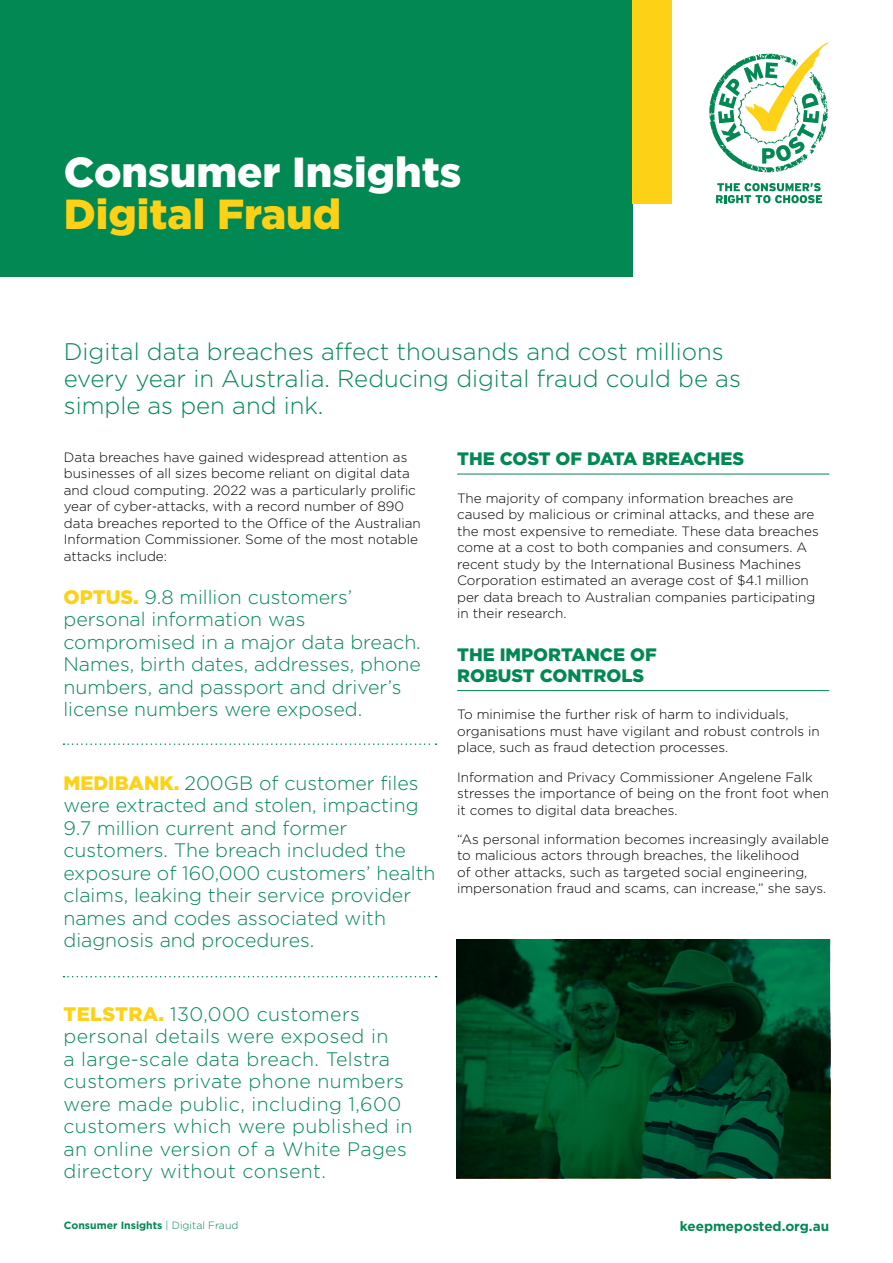
<style>
.page{position:relative;width:893px;height:1263px;background:#fff}
.page>*{position:absolute;margin:0;border:0;box-sizing:border-box;transform-origin:0 0}
.t1{font:900 42px "Gotham";color:#fff}
.t2{font:900 42px "Gotham";color:#fcd116}
.t3{font:300 24px/27px "Gotham";color:#028852}
.t4{font:300 19.5px/22.5px "Gotham";color:#028852}
.t5{font:300 19.5px/22.5px "Gotham";letter-spacing:.02em;color:#028852}
.t6{font:900 18px/21px "Gotham";color:#028852}
.t7{font:300 13.5px/16.5px "Gotham";color:#000}
.t8{font:700 13.5px "Gotham";color:#028852}
.t9{font:700 10.5px "Gotham";color:#028852}
.s1{font-weight:900;color:#fcd116}
.s2{font-weight:300}
</style>
<div class="page">
<div style="left:0;top:0;width:632px;height:276px;background:#028852"></div>
<svg style="left:716px;top:183px;width:106px;height:20px"></svg>
<svg style="left:709px;top:43px;width:120px;height:130px"></svg>
<div style="left:632px;top:0;width:40px;height:203px;background:#fcd116"></div>
<svg style="left:456px;top:940px;width:374px;height:238px;background:#004021"></svg>
<svg style="left:63px;top:743px;width:374px;height:2px"></svg>
<svg style="left:63px;top:976px;width:374px;height:1px"></svg>
<hr style="left:457px;top:474px;width:372px;height:1px;background:#028852">
<hr style="left:457px;top:690px;width:372px;height:1px;background:#028852">
<h1 class="t1" style="left:64px;top:144px;width:399px">Consumer Insights</h1>
<h1 class="t2" style="left:64px;top:186px;width:279px">Digital Fraud</h1>
<h2 class="t3" style="left:64px;top:338px;width:679px">Digital data breaches affect thousands and cost millions every year in Australia. Reducing digital fraud could be as simple as pen and ink.</h2>
<p class="t7" style="left:64px;top:448px;width:359px">Data breaches have gained widespread attention as businesses of all sizes become reliant on digital data and cloud computing. 2022 was a particularly prolific year of cyber-attacks, with a record number of 890 data breaches reported to the Office of the Australian Information Commissioner. Some of the most notable attacks include:</p>
<h3 class="t4" style="left:63px;top:585px;width:359px"><span class="s1">OPTUS.</span> 9.8 million customers’ personal information was compromised in a major data breach.<br>Names, birth dates, addresses, phone numbers, and passport and driver’s license numbers were exposed.</h3>
<p class="t4" style="left:63px;top:771px;width:374px"><span class="s1">MEDIBANK.</span> 200GB of customer files were extracted and stolen, impacting 9.7 million current and former customers. The breach included the exposure of 160,000 customers’ health claims, leaking their service provider names and codes associated with diagnosis and procedures.</p>
<p class="t5" style="left:63px;top:1002px;width:351px"><span class="s1">TELSTRA.</span> 130,000 customers personal details were exposed in<br>a large-scale data breach. Telstra customers private phone numbers were made public, including 1,600 customers which were published in an online version of a White Pages directory without consent.</p>
<h3 class="t6" style="left:457px;top:448px;width:289px">THE COST OF DATA BREACHES</h3>
<p class="t7" style="left:457px;top:489px;width:363px">The majority of company information breaches are caused by malicious or criminal attacks, and these are the most expensive to remediate. These data breaches come at a cost to both companies and consumers. A recent study by the International Business Machines Corporation estimated an average cost of $4.1 million per data breach to Australian companies participating in their research.</p>
<h3 class="t6" style="left:457px;top:644px;width:201px">THE IMPORTANCE OF<br>ROBUST CONTROLS</h3>
<p class="t7" style="left:457px;top:706px;width:364px">To minimise the further risk of harm to individuals, organisations must have vigilant and robust controls in place, such as fraud detection processes.</p>
<p class="t7" style="left:457px;top:768px;width:373px">Information and Privacy Commissioner Angelene Falk stresses the importance of being on the front foot when it comes to digital data breaches.</p>
<p class="t7" style="left:457px;top:830px;width:373px">“As personal information becomes increasingly available to malicious actors through breaches, the likelihood<br>of other attacks, such as targeted social engineering, impersonation fraud and scams, can increase,” she says.</p>
<p class="t9" style="left:64px;top:1218px;width:176px">Consumer Insights <span class="s2">| Digital Fraud</span></p>
<p class="t8" style="left:680px;top:1217px;width:151px">keepmeposted.org.au</p>
</div>
